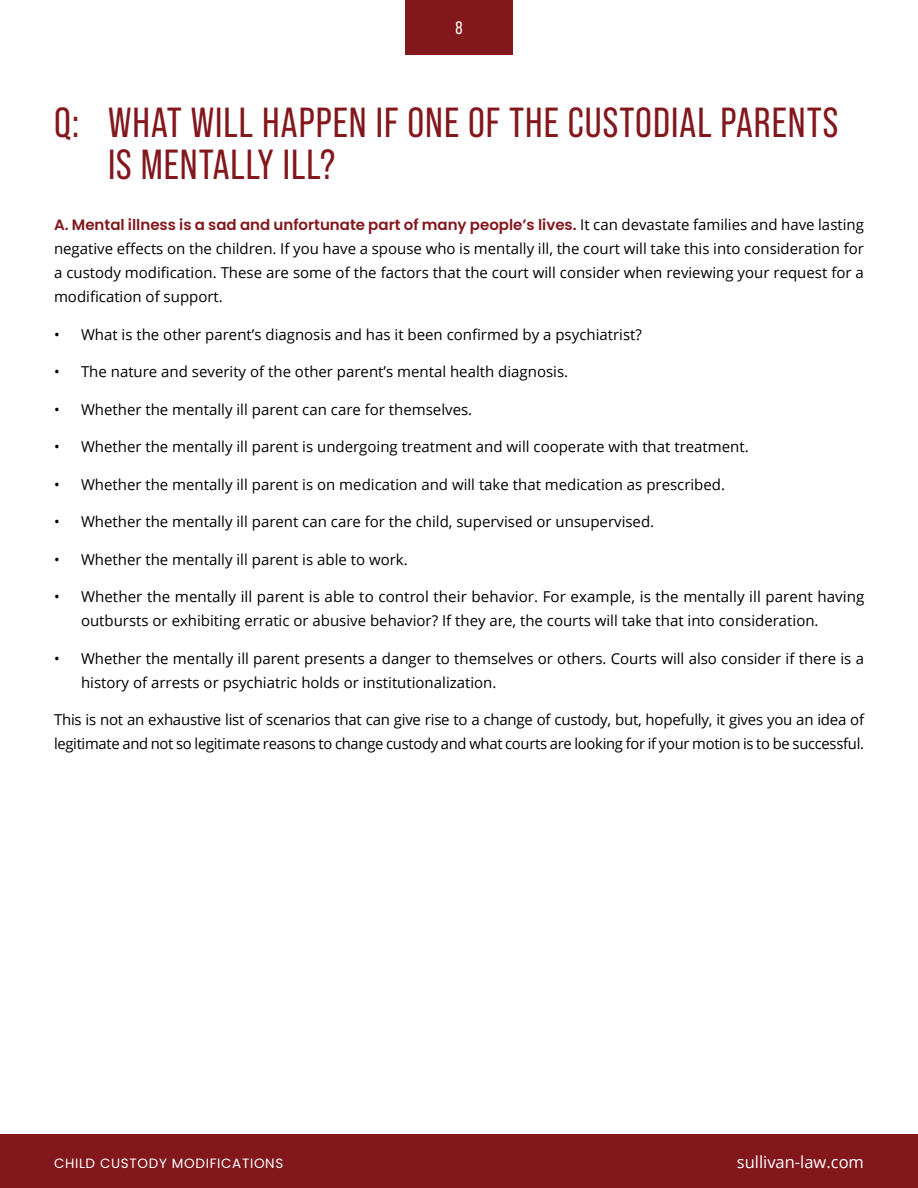
<style>
.page{position:relative;width:918px;height:1188px;background:#fff}
.page>*{position:absolute;margin:0;border:0;box-sizing:border-box;transform-origin:0 0}
.Subsection_Title_A{font:42px/42px "Bebas Neue Pro";letter-spacing:.025em;color:#82171c}
.t1{font:18px "Bebas Neue Pro";color:#fff}
.t2{font:16.5px "Open Sans";color:#fff}
.A__Text_Paragraph{font:15px/24px "Open Sans";color:#000}
.P1_-_Basic_Paragraph{font:15px/24px "Open Sans";letter-spacing:-.02em;color:#000}
.t3{font:13.5px "Poppins";letter-spacing:.05em;color:#fff}
.s1{font-family:"Poppins";font-weight:600;color:#82171c}
</style>
<div class="page">
<div style="left:405px;top:0;width:108px;height:54px;background:#82171c"></div>
<div style="left:0;top:1134px;width:918px;height:54px;background:#82171c"></div>
<p class="t1" style="left:455px;top:18px;width:9px">8</p>
<p class="Subsection_Title_A" style="left:108px;top:102px;width:732px;text-indent:-54px">Q: WHAT WILL HAPPEN IF ONE OF THE CUSTODIAL PARENTS<br>IS MENTALLY ILL?</p>
<p class="A__Text_Paragraph" style="left:54px;top:213px;width:812px;text-align:justify"><span class="s1">A. Mental illness is a sad and unfortunate part of many people’s lives.</span> It can devastate families and have lasting negative effects on the children. If you have a spouse who is mentally ill, the court will take this into consideration for a custody modification. These are some of the factors that the court will consider when reviewing your request for a modification of support.</p>
<p class="A__Text_Paragraph" style="left:54px;top:322px;width:589px">• What is the other parent’s diagnosis and has it been confirmed by a psychiatrist?</p>
<p class="A__Text_Paragraph" style="left:54px;top:360px;width:516px">• The nature and severity of the other parent’s mental health diagnosis.</p>
<p class="A__Text_Paragraph" style="left:54px;top:397px;width:420px">• Whether the mentally ill parent can care for themselves.</p>
<p class="A__Text_Paragraph" style="left:54px;top:435px;width:696px">• Whether the mentally ill parent is undergoing treatment and will cooperate with that treatment.</p>
<p class="A__Text_Paragraph" style="left:54px;top:472px;width:673px">• Whether the mentally ill parent is on medication and will take that medication as prescribed.</p>
<p class="A__Text_Paragraph" style="left:54px;top:510px;width:602px">• Whether the mentally ill parent can care for the child, supervised or unsupervised.</p>
<p class="A__Text_Paragraph" style="left:54px;top:547px;width:355px">• Whether the mentally ill parent is able to work.</p>
<p class="A__Text_Paragraph" style="left:81px;top:585px;width:785px;text-indent:-27px">• Whether the mentally ill parent is able to control their behavior. For example, is the mentally ill parent having outbursts or exhibiting erratic or abusive behavior? If they are, the courts will take that into consideration.</p>
<p class="A__Text_Paragraph" style="left:81px;top:646px;width:785px;text-indent:-27px">• Whether the mentally ill parent presents a danger to themselves or others. Courts will also consider if there is a history of arrests or psychiatric holds or institutionalization.</p>
<p class="P1_-_Basic_Paragraph" style="left:54px;top:708px;width:812px">This is not an exhaustive list of scenarios that can give rise to a change of custody, but, hopefully, it gives you an idea of legitimate and not so legitimate reasons to change custody and what courts are looking for if your motion is to be successful.</p>
<p class="t3" style="left:54px;top:1156px;width:231px">CHILD CUSTODY MODIFICATIONS</p>
<p class="t2" style="left:737px;top:1151px;width:129px">sullivan-law.com</p>
</div>
